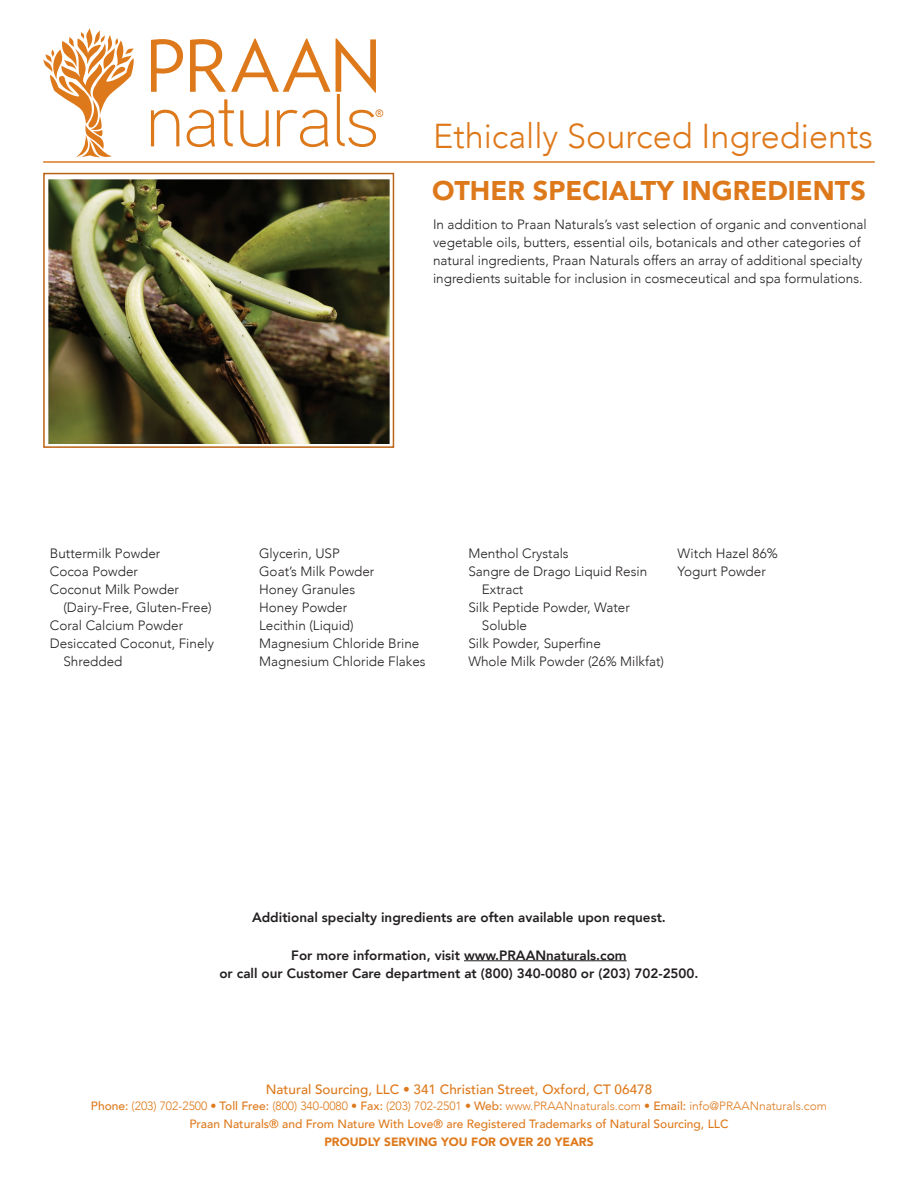
<style>
.page{position:relative;width:918px;height:1188px;background:#fff}
.page>*{position:absolute;margin:0;border:0;box-sizing:border-box;transform-origin:0 0}
.t1{font:300 34.5px "Avenir";color:#de791b}
.t2{font:900 27px "Avenir";color:#de791b}
.List{font:300 13.5px/18px "Avenir";color:#231f20}
.t3{font:800 13.5px/18px "Avenir";color:#231f20;text-align:center}
.t4{font:500 13.5px "Avenir";color:#de791b}
.t5{font:500 12px/18px "Avenir";color:#de791b;text-align:center}
.t6{font:900 12px "Avenir";color:#de791b}
.t7{font:600 10.8px "Aaux Next";color:#de791b}
.s1{font-weight:300}
</style>
<div class="page">
<hr style="left:464px;top:960px;width:163px;height:1px;background:#231f20">
<hr style="left:43px;top:161px;width:832px;height:2px;background:#de791b">
<svg style="left:151px;top:38px;width:225px;height:109px"></svg>
<svg style="left:43px;top:28px;width:91px;height:130px"></svg>
<img style="left:48px;top:179px;width:342px;height:265px">
<div style="left:43px;top:173px;width:351px;height:275px;border:2px solid #bd6112"></div>
<p class="t7" style="left:375px;top:106px;width:10px">®</p>
<h1 class="t1" style="left:433px;top:115px;width:441px">Ethically Sourced Ingredients</h1>
<p class="t2" style="left:432px;top:167px;width:435px">OTHER SPECIALTY INGREDIENTS</p>
<p class="List" style="left:433px;top:215px;width:435px">In addition to Praan Naturals’s vast selection of organic and conventional vegetable oils, butters, essential oils, botanicals and other categories of natural ingredients, Praan Naturals offers an array of additional specialty ingredients suitable for inclusion in cosmeceutical and spa formulations.</p>
<p class="List" style="left:50px;top:544px;width:112px">Buttermilk Powder</p>
<p class="List" style="left:50px;top:562px;width:90px">Cocoa Powder</p>
<p class="List" style="left:50px;top:580px;width:131px">Coconut Milk Powder</p>
<p class="List" style="left:63px;top:598px;width:150px">(Dairy-Free, Gluten-Free)</p>
<p class="List" style="left:50px;top:616px;width:135px">Coral Calcium Powder</p>
<p class="List" style="left:63px;top:634px;width:152px;text-indent:-14px">Desiccated Coconut, Finely<br>Shredded</p>
<p class="List" style="left:259px;top:544px;width:82px">Glycerin, USP</p>
<p class="List" style="left:259px;top:562px;width:117px">Goat’s Milk Powder</p>
<p class="List" style="left:259px;top:580px;width:98px">Honey Granules</p>
<p class="List" style="left:259px;top:598px;width:90px">Honey Powder</p>
<p class="List" style="left:259px;top:616px;width:96px">Lecithin (Liquid)</p>
<p class="List" style="left:259px;top:634px;width:162px">Magnesium Chloride Brine</p>
<p class="List" style="left:259px;top:652px;width:168px">Magnesium Chloride Flakes</p>
<p class="List" style="left:468px;top:544px;width:102px">Menthol Crystals</p>
<p class="List" style="left:482px;top:562px;width:167px;text-indent:-14px">Sangre de Drago Liquid Resin<br>Extract</p>
<p class="List" style="left:482px;top:598px;width:150px;text-indent:-14px">Silk Peptide Powder, Water<br>Soluble</p>
<p class="List" style="left:468px;top:634px;width:134px">Silk Powder, Superfine</p>
<p class="List" style="left:468px;top:652px;width:197px">Whole Milk Powder (26% Milkfat)</p>
<p class="List" style="left:678px;top:544px;width:102px">Witch Hazel 86%</p>
<p class="List" style="left:678px;top:562px;width:90px">Yogurt Powder</p>
<p class="t3" style="left:252px;top:908px;width:415px">Additional specialty ingredients are often available upon request.</p>
<p class="t3" style="left:219px;top:946px;width:481px">For more information, visit www.PRAANnaturals.com<br>or call our Customer Care department at (800) 340-0080 or (203) 702-2500.</p>
<p class="t4" style="left:266px;top:1077px;width:388px">Natural Sourcing, LLC • 341 Christian Street, Oxford, CT 06478</p>
<p class="t5" style="left:91px;top:1096px;width:738px">Phone: <span class="s1">(203) 702-2500 •</span> Toll Free: <span class="s1">(800) 340-0080 •</span> Fax: <span class="s1">(203) 702-2501 •</span> Web: <span class="s1">www.PRAANnaturals.com •</span> Email: <span class="s1">info@PRAANnaturals.com<br></span>Praan Naturals® and From Nature With Love® are Registered Trademarks of Natural Sourcing, LLC</p>
<p class="t6" style="left:324px;top:1132px;width:271px">PROUDLY SERVING YOU FOR OVER 20 YEARS</p>
</div>
